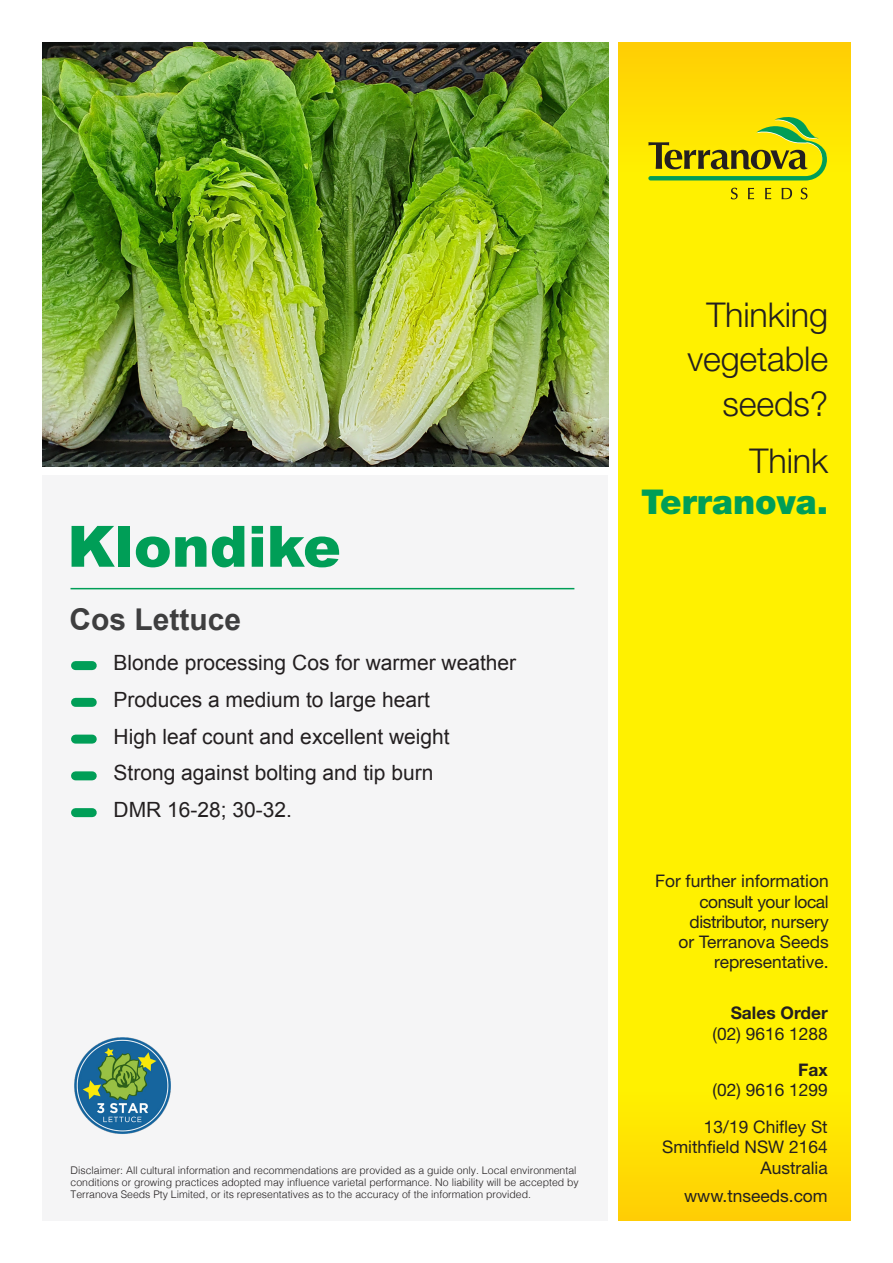
<style>
.page{position:relative;width:893px;height:1263px;background:#fff}
.page>*{position:absolute;margin:0;border:0;box-sizing:border-box;transform-origin:0 0}
.t1{font:900 57px "Arial";color:#009e57}
.t2{font:300 34.2px/44.5px "Helvetica Neue";letter-spacing:-.005em;color:#231f20;text-align:right}
.t3{font:900 34.2px/40.7px "Helvetica Neue";color:#009e57;text-align:right}
.t4{font:700 30px "Arial";color:#3e3e3f}
.t5{font:21px "Arial";color:#231f20}
.t6{font:17.4px/20.2px "Helvetica Neue";color:#231f20;text-align:right}
.t7{font:300 10.5px/12px "Helvetica";color:#231f20}
.s1{font-weight:300;color:#231f20}
.s2{font-weight:700}
</style>
<div class="page">
<div style="left:43px;top:475px;width:564px;height:745px;background:#f5f5f6"></div>
<svg style="left:618px;top:42px;width:232px;height:575px;background:#feec00"></svg>
<svg style="left:618px;top:617px;width:232px;height:603px;background:#ffed00"></svg>
<svg style="left:731px;top:188px;width:7px;height:11px"></svg>
<svg style="left:748px;top:188px;width:6px;height:11px"></svg>
<svg style="left:765px;top:188px;width:6px;height:11px"></svg>
<svg style="left:782px;top:188px;width:10px;height:11px"></svg>
<svg style="left:801px;top:188px;width:6px;height:11px"></svg>
<svg style="left:648px;top:117px;width:179px;height:63px;background:#c0c311"></svg>
<hr style="left:71px;top:588px;width:503px;height:1px;background:#009e57">
<div style="left:76px;top:661px;width:16px;height:9px;background:#009e57"></div>
<div style="left:76px;top:698px;width:16px;height:9px;background:#009e57"></div>
<div style="left:76px;top:735px;width:16px;height:9px;background:#009e57"></div>
<div style="left:76px;top:771px;width:16px;height:9px;background:#009e57"></div>
<div style="left:76px;top:808px;width:16px;height:9px;background:#009e57"></div>
<img style="left:43px;top:43px;width:566px;height:424px">
<img style="left:74px;top:1037px;width:97px;height:97px">
<p class="t1" style="left:67px;top:505px;width:275px">Klondike</p>
<p class="t4" style="left:69px;top:600px;width:173px">Cos Lettuce</p>
<p class="t5" style="left:114px;top:649px;width:404px">Blonde processing Cos for warmer weather</p>
<p class="t5" style="left:114px;top:686px;width:318px">Produces a medium to large heart</p>
<p class="t5" style="left:114px;top:722px;width:338px">High leaf count and excellent weight</p>
<p class="t5" style="left:114px;top:759px;width:321px">Strong against bolting and tip burn</p>
<p class="t5" style="left:114px;top:796px;width:180px">DMR 16-28; 30-32.</p>
<p class="t7" style="left:71px;top:1163px;width:510px">Disclaimer: All cultural information and recommendations are provided as a guide only. Local environmental conditions or growing practices adopted may influence varietal performance. No liability will be accepted by<br>Terranova Seeds Pty Limited, or its representatives as to the accuracy of the information provided.</p>
<p class="t2" style="left:687px;top:292px;width:142px">Thinking vegetable seeds?</p>
<p class="t3" style="left:641px;top:440px;width:188px"><span class="s1">Think<br></span>Terranova.</p>
<p class="t6" style="left:655px;top:871px;width:175px">For further information consult your local distributor, nursery<br>or Terranova Seeds representative.</p>
<p class="t6" style="left:713px;top:1003px;width:117px"><span class="s2">Sales Order </span>(02) 9616 1288</p>
<p class="t6" style="left:713px;top:1059px;width:117px"><span class="s2">Fax<br></span>(02) 9616 1299</p>
<p class="t6" style="left:662px;top:1116px;width:167px">13/19 Chifley St<br>Smithfield NSW 2164<br>Australia</p>
<p class="t6" style="left:684px;top:1186px;width:145px">www.tnseeds.com</p>
</div>
